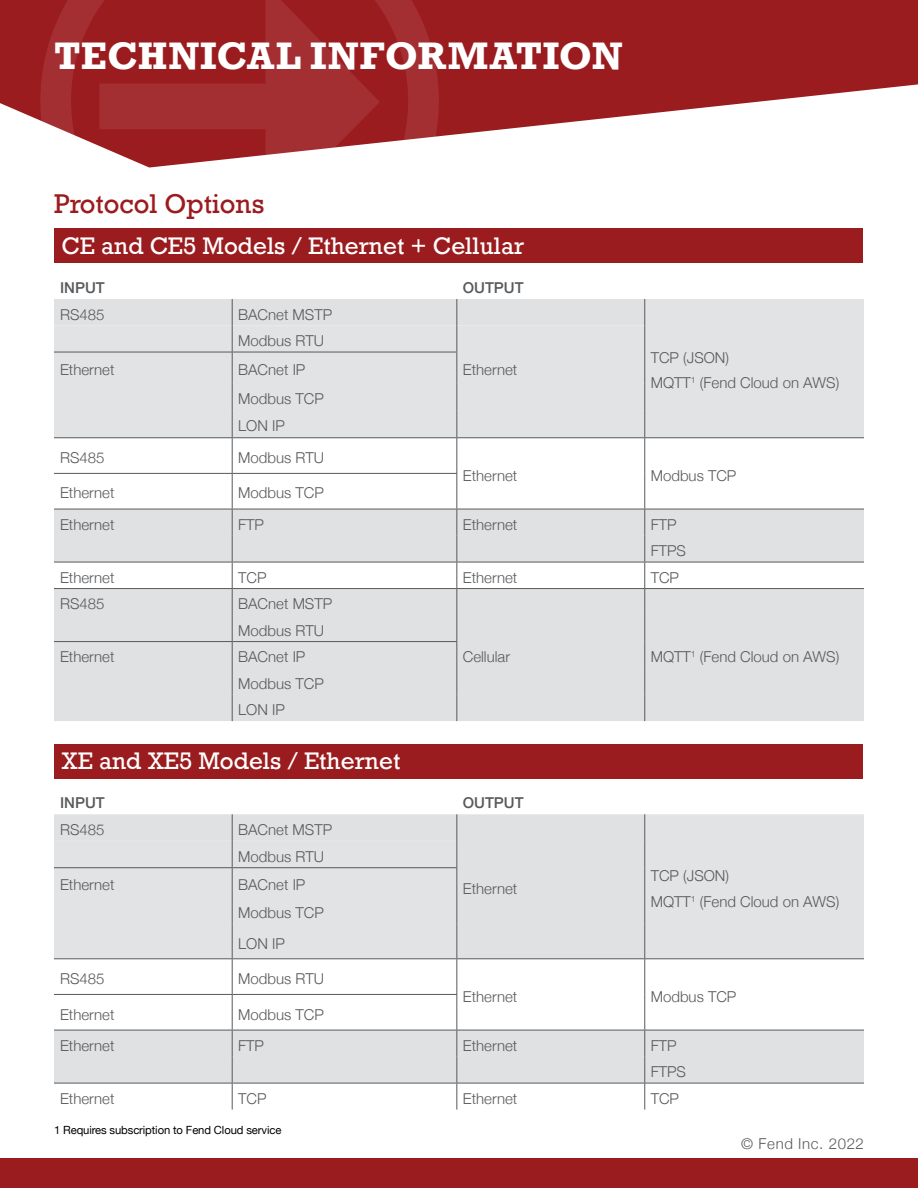
<style>
.page{position:relative;width:918px;height:1188px;background:#fff}
.page>*{position:absolute;margin:0;border:0;box-sizing:border-box;transform-origin:0 0}
.t1{font:700 36px "Rockwell";letter-spacing:.015em;color:#fff}
.t2{font:25.5px "Rockwell";color:#9b1c1f}
.t3{font:22.5px "Rockwell";color:#fff}
.t4{font:300 15px/26.5px "Helvetica Neue";color:#58595b}
.t5{font:500 15px "Helvetica Neue";color:#58595b}
.t6{font:300 15px "Helvetica Neue";letter-spacing:.04em;color:#58595b}
.t7{font:11.25px "Helvetica Neue";letter-spacing:-.01em;color:#000}
</style>
<div class="page">
<div style="left:0;top:1159px;width:918px;height:29px;background:#9b1c1f"></div>
<svg style="left:0;top:0;width:918px;height:137px;fill:#9b1c1f"></svg>
<svg style="left:40px;top:0;width:399px;height:263px"></svg>
<div style="left:54px;top:589px;width:810px;height:132px;background:#e0e1e2"></div>
<div style="left:54px;top:299px;width:810px;height:138px;background:#e2e3e4"></div>
<svg style="left:54px;top:438px;width:810px;height:150px"></svg>
<svg style="left:232px;top:299px;width:1px;height:53px"></svg>
<hr style="left:232px;top:352px;width:1px;height:32px;background:#58595b">
<svg style="left:232px;top:384px;width:1px;height:53px"></svg>
<hr style="left:232px;top:438px;width:1px;height:35px;background:#58595b">
<hr style="left:232px;top:474px;width:1px;height:35px;background:#58595b">
<svg style="left:232px;top:510px;width:1px;height:211px"></svg>
<hr style="left:54px;top:437px;width:178px;height:1px;background:#58595b">
<hr style="left:232px;top:437px;width:225px;height:1px;background:#58595b">
<hr style="left:457px;top:437px;width:188px;height:1px;background:#58595b">
<hr style="left:645px;top:437px;width:219px;height:1px;background:#58595b">
<hr style="left:54px;top:473px;width:178px;height:1px;background:#58595b">
<hr style="left:232px;top:473px;width:225px;height:1px;background:#58595b">
<hr style="left:54px;top:509px;width:178px;height:1px;background:#58595b">
<hr style="left:232px;top:509px;width:225px;height:1px;background:#58595b">
<hr style="left:457px;top:509px;width:188px;height:1px;background:#58595b">
<hr style="left:645px;top:509px;width:219px;height:1px;background:#58595b">
<svg style="left:456px;top:299px;width:1px;height:53px"></svg>
<svg style="left:644px;top:299px;width:1px;height:53px"></svg>
<hr style="left:456px;top:352px;width:1px;height:32px;background:#58595b">
<hr style="left:644px;top:352px;width:1px;height:32px;background:#58595b">
<svg style="left:456px;top:384px;width:1px;height:53px"></svg>
<svg style="left:644px;top:384px;width:1px;height:53px"></svg>
<hr style="left:456px;top:438px;width:1px;height:35px;background:#58595b">
<hr style="left:644px;top:438px;width:1px;height:35px;background:#58595b">
<hr style="left:456px;top:474px;width:1px;height:35px;background:#58595b">
<hr style="left:644px;top:473px;width:1px;height:36px;background:#58595b">
<svg style="left:456px;top:509px;width:1px;height:212px"></svg>
<svg style="left:644px;top:509px;width:1px;height:212px"></svg>
<hr style="left:54px;top:562px;width:178px;height:1px;background:#58595b">
<hr style="left:232px;top:562px;width:225px;height:1px;background:#58595b">
<hr style="left:457px;top:562px;width:188px;height:1px;background:#58595b">
<hr style="left:645px;top:562px;width:219px;height:1px;background:#58595b">
<hr style="left:54px;top:588px;width:178px;height:1px;background:#58595b">
<hr style="left:232px;top:588px;width:225px;height:1px;background:#58595b">
<hr style="left:457px;top:588px;width:188px;height:1px;background:#58595b">
<hr style="left:645px;top:588px;width:219px;height:1px;background:#58595b">
<hr style="left:54px;top:641px;width:178px;height:1px;background:#58595b">
<hr style="left:54px;top:352px;width:178px;height:1px;background:#58595b">
<hr style="left:232px;top:352px;width:225px;height:1px;background:#58595b">
<hr style="left:232px;top:641px;width:225px;height:1px;background:#58595b">
<div style="left:55px;top:229px;width:808px;height:34px;background:#9b1c1f"></div>
<div style="left:54px;top:814px;width:810px;height:144px;background:#e2e3e4"></div>
<svg style="left:54px;top:959px;width:810px;height:151px"></svg>
<svg style="left:232px;top:814px;width:1px;height:53px"></svg>
<hr style="left:232px;top:868px;width:1px;height:30px;background:#58595b">
<svg style="left:232px;top:898px;width:1px;height:26px"></svg>
<hr style="left:232px;top:924px;width:1px;height:34px;background:#58595b">
<hr style="left:232px;top:959px;width:1px;height:35px;background:#58595b">
<hr style="left:232px;top:995px;width:1px;height:35px;background:#58595b">
<svg style="left:232px;top:1031px;width:1px;height:79px"></svg>
<hr style="left:54px;top:958px;width:178px;height:1px;background:#58595b">
<hr style="left:232px;top:958px;width:225px;height:1px;background:#58595b">
<hr style="left:457px;top:958px;width:188px;height:1px;background:#58595b">
<hr style="left:645px;top:958px;width:219px;height:1px;background:#58595b">
<hr style="left:54px;top:994px;width:178px;height:1px;background:#58595b">
<hr style="left:232px;top:994px;width:225px;height:1px;background:#58595b">
<hr style="left:54px;top:1030px;width:178px;height:1px;background:#58595b">
<hr style="left:232px;top:1030px;width:225px;height:1px;background:#58595b">
<hr style="left:457px;top:1030px;width:188px;height:1px;background:#58595b">
<hr style="left:645px;top:1030px;width:219px;height:1px;background:#58595b">
<svg style="left:456px;top:814px;width:1px;height:53px"></svg>
<svg style="left:644px;top:814px;width:1px;height:54px"></svg>
<hr style="left:456px;top:868px;width:1px;height:30px;background:#58595b">
<hr style="left:644px;top:868px;width:1px;height:30px;background:#58595b">
<svg style="left:456px;top:898px;width:1px;height:26px"></svg>
<svg style="left:644px;top:898px;width:1px;height:26px"></svg>
<hr style="left:456px;top:924px;width:1px;height:34px;background:#58595b">
<hr style="left:644px;top:924px;width:1px;height:34px;background:#58595b">
<hr style="left:456px;top:959px;width:1px;height:35px;background:#58595b">
<hr style="left:644px;top:959px;width:1px;height:35px;background:#58595b">
<hr style="left:456px;top:995px;width:1px;height:35px;background:#58595b">
<hr style="left:644px;top:994px;width:1px;height:36px;background:#58595b">
<svg style="left:456px;top:1030px;width:1px;height:80px"></svg>
<svg style="left:644px;top:1030px;width:1px;height:80px"></svg>
<hr style="left:54px;top:867px;width:178px;height:1px;background:#58595b">
<hr style="left:232px;top:867px;width:225px;height:1px;background:#58595b">
<hr style="left:54px;top:1083px;width:178px;height:1px;background:#58595b">
<hr style="left:232px;top:1083px;width:225px;height:1px;background:#58595b">
<hr style="left:457px;top:1083px;width:188px;height:1px;background:#58595b">
<hr style="left:645px;top:1083px;width:219px;height:1px;background:#58595b">
<div style="left:55px;top:744px;width:808px;height:34px;background:#9b1c1f"></div>
<h1 class="t1" style="left:54px;top:33px;width:570px">TECHNICAL INFORMATION</h1>
<h2 class="t2" style="left:54px;top:188px;width:212px">Protocol Options</h2>
<h3 class="t3" style="left:62px;top:232px;width:464px">CE and CE5 Models / Ethernet + Cellular</h3>
<p class="t5" style="left:60px;top:276px;width:46px">INPUT</p>
<p class="t5" style="left:463px;top:276px;width:62px">OUTPUT</p>
<p class="t4" style="left:60px;top:300px;width:46px">RS485</p>
<p class="t4" style="left:238px;top:300px;width:96px">BACnet MSTP</p>
<p class="t4" style="left:238px;top:326px;width:88px">Modbus RTU</p>
<p class="t4" style="left:651px;top:344px;width:190px;line-height:25.5px">TCP (JSON)<br>MQTT<sup>1</sup> (Fend Cloud on AWS)</p>
<p class="t4" style="left:60px;top:355px;width:56px">Ethernet</p>
<p class="t4" style="left:238px;top:355px;width:69px">BACnet IP</p>
<p class="t4" style="left:463px;top:355px;width:56px">Ethernet</p>
<p class="t4" style="left:238px;top:384px;width:87px;line-height:27px">Modbus TCP<br>LON IP</p>
<p class="t4" style="left:60px;top:443px;width:46px">RS485</p>
<p class="t4" style="left:238px;top:443px;width:88px">Modbus RTU</p>
<p class="t4" style="left:463px;top:461px;width:56px">Ethernet</p>
<p class="t4" style="left:651px;top:461px;width:87px">Modbus TCP</p>
<p class="t4" style="left:60px;top:479px;width:56px">Ethernet</p>
<p class="t4" style="left:238px;top:479px;width:87px">Modbus TCP</p>
<p class="t4" style="left:60px;top:510px;width:56px">Ethernet</p>
<p class="t4" style="left:238px;top:510px;width:27px">FTP</p>
<p class="t4" style="left:463px;top:510px;width:56px">Ethernet</p>
<p class="t4" style="left:651px;top:510px;width:37px">FTP<br>FTPS</p>
<p class="t4" style="left:60px;top:563px;width:56px">Ethernet</p>
<p class="t4" style="left:238px;top:563px;width:30px">TCP</p>
<p class="t4" style="left:463px;top:563px;width:56px">Ethernet</p>
<p class="t4" style="left:651px;top:563px;width:30px">TCP</p>
<p class="t4" style="left:60px;top:589px;width:46px">RS485</p>
<p class="t4" style="left:238px;top:589px;width:96px">BACnet MSTP</p>
<p class="t4" style="left:238px;top:616px;width:88px">Modbus RTU</p>
<p class="t4" style="left:60px;top:642px;width:56px">Ethernet</p>
<p class="t4" style="left:238px;top:642px;width:87px">BACnet IP<br>Modbus TCP<br>LON IP</p>
<h3 class="t3" style="left:62px;top:747px;width:340px">XE and XE5 Models / Ethernet</h3>
<p class="t4" style="left:463px;top:642px;width:49px">Cellular</p>
<p class="t4" style="left:651px;top:642px;width:190px">MQTT<sup>1</sup> (Fend Cloud on AWS)</p>
<p class="t5" style="left:60px;top:791px;width:46px">INPUT</p>
<p class="t5" style="left:463px;top:791px;width:62px">OUTPUT</p>
<p class="t4" style="left:60px;top:815px;width:46px">RS485</p>
<p class="t4" style="left:238px;top:815px;width:96px">BACnet MSTP</p>
<p class="t4" style="left:238px;top:842px;width:88px">Modbus RTU</p>
<p class="t4" style="left:60px;top:870px;width:56px">Ethernet</p>
<p class="t4" style="left:238px;top:869px;width:87px;line-height:28.3px">BACnet IP<br>Modbus TCP</p>
<p class="t4" style="left:238px;top:929px;width:48px">LON IP</p>
<p class="t4" style="left:60px;top:964px;width:46px">RS485</p>
<p class="t4" style="left:238px;top:964px;width:88px">Modbus RTU</p>
<p class="t4" style="left:463px;top:874px;width:56px">Ethernet</p>
<p class="t4" style="left:651px;top:862px;width:190px;line-height:25.5px">TCP (JSON)<br>MQTT<sup>1</sup> (Fend Cloud on AWS)</p>
<p class="t4" style="left:463px;top:982px;width:56px">Ethernet</p>
<p class="t4" style="left:651px;top:982px;width:87px">Modbus TCP</p>
<p class="t4" style="left:60px;top:1000px;width:56px">Ethernet</p>
<p class="t4" style="left:238px;top:1000px;width:87px">Modbus TCP</p>
<p class="t4" style="left:60px;top:1031px;width:56px">Ethernet</p>
<p class="t4" style="left:238px;top:1031px;width:27px">FTP</p>
<p class="t4" style="left:463px;top:1031px;width:56px">Ethernet</p>
<p class="t4" style="left:651px;top:1031px;width:37px">FTP<br>FTPS</p>
<p class="t4" style="left:60px;top:1084px;width:56px">Ethernet</p>
<p class="t4" style="left:238px;top:1084px;width:30px">TCP</p>
<p class="t4" style="left:463px;top:1084px;width:56px">Ethernet</p>
<p class="t4" style="left:651px;top:1084px;width:30px">TCP</p>
<p class="t7" style="left:54px;top:1122px;width:229px">1 Requires subscription to Fend Cloud service</p>
<p class="t6" style="left:741px;top:1131px;width:124px">© Fend Inc. 2022</p>
</div>
